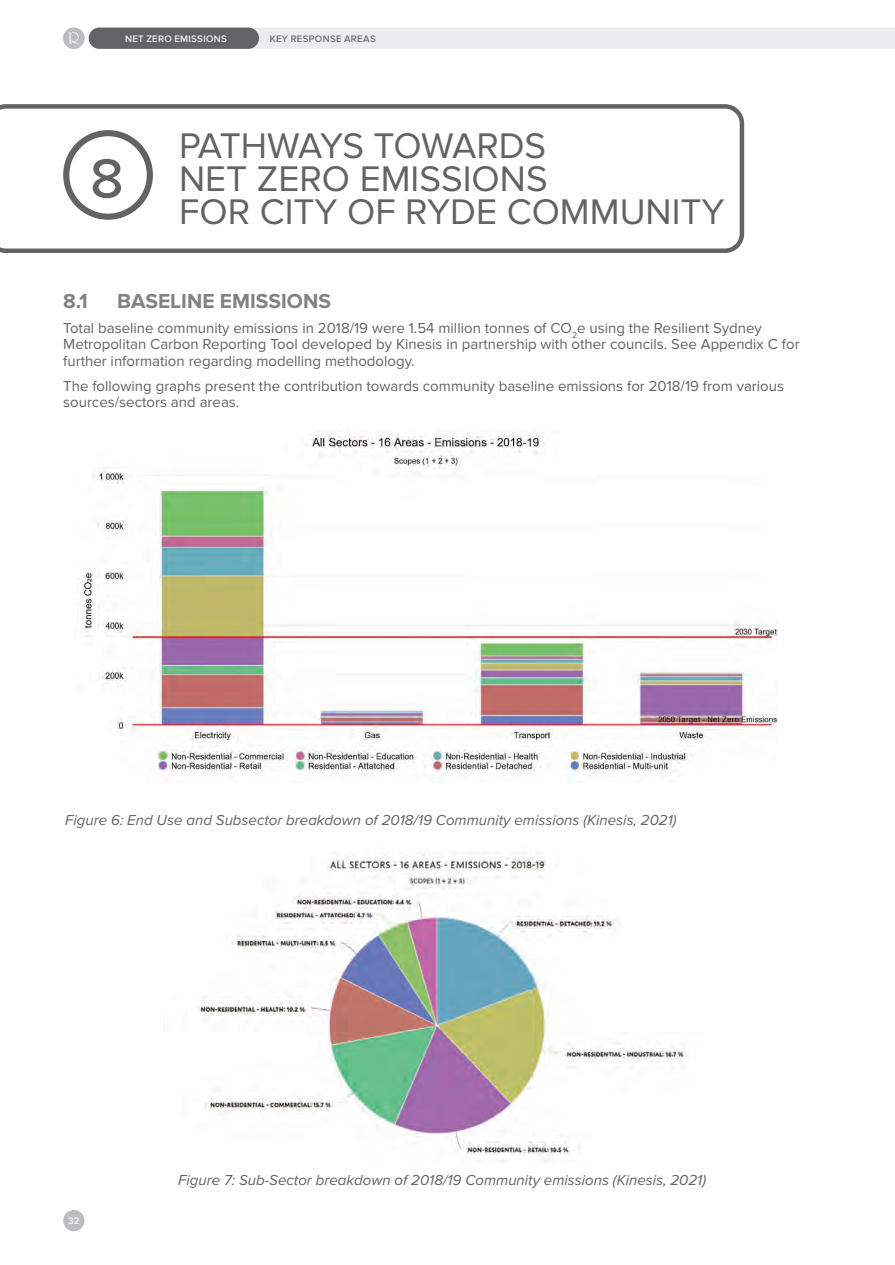
<style>
.page{position:relative;width:895px;height:1265px;background:#fff}
.page>*{position:absolute;margin:0;border:0;box-sizing:border-box;transform-origin:0 0}
.t1{font:500 57.3px "Proxima Nova";color:#636366}
.t2{font:36.9px/33px "Proxima Nova";color:#636366}
.t3{font:700 21px "Proxima Nova";color:#808285}
.t4{font:15px/16.5px "Proxima Nova";color:#636366}
.t5{font:italic 15px "Proxima Nova";color:#636366}
.t6{font:500 9.75px "Proxima Nova";letter-spacing:.03em;color:#fff}
.t7{font:500 9.75px "Proxima Nova";letter-spacing:.03em;color:#636366}
</style>
<div class="page">
<div style="left:63px;top:1210px;width:21px;height:21px;background:#bcbdc0;border-radius:50%"></div>
<svg style="left:0;top:104px;width:743px;height:149px"></svg>
<div style="left:63px;top:130px;width:90px;height:90px;border:6px solid #636366;border-radius:50%"></div>
<img style="left:78px;top:432px;width:698px;height:350px">
<img style="left:198px;top:852px;width:489px;height:310px">
<svg style="left:63px;top:27px;width:831px;height:22px;background:#ebebed"></svg>
<div style="left:89px;top:28px;width:170px;height:21px;background:#636366;border-radius:11px"></div>
<p class="t6" style="left:125px;top:33px;width:103px">NET ZERO EMISSIONS</p>
<p class="t7" style="left:270px;top:33px;width:107px">KEY RESPONSE AREAS</p>
<h1 class="t1" style="left:90px;top:145px;width:35px">8</h1>
<h2 class="t2" style="left:179px;top:131px;width:547px">PATHWAYS TOWARDS<br>NET ZERO EMISSIONS<br>FOR CITY OF RYDE COMMUNITY</h2>
<h3 class="t3" style="left:63px;top:289px;width:26px">8.1</h3>
<h3 class="t3" style="left:117px;top:289px;width:215px">BASELINE EMISSIONS</h3>
<p class="t4" style="left:63px;top:320px;width:737px">Total baseline community emissions in 2018/19 were 1.54 million tonnes of CO<sub>2</sub>e using the Resilient Sydney<br>Metropolitan Carbon Reporting Tool developed by Kinesis in partnership with other councils. See Appendix C for further information regarding modelling methodology.</p>
<p class="t4" style="left:63px;top:378px;width:722px">The following graphs present the contribution towards community baseline emissions for 2018/19 from various sources/sectors and areas.</p>
<p class="t5" style="left:65px;top:811px;width:612px">Figure 6: End Use and Subsector breakdown of 2018/19 Community emissions (Kinesis, 2021)</p>
<p class="t6" style="left:68px;top:1215px;width:13px">32</p>
<p class="t5" style="left:178px;top:1171px;width:529px">Figure 7: Sub-Sector breakdown of 2018/19 Community emissions (Kinesis, 2021)</p>
</div>
